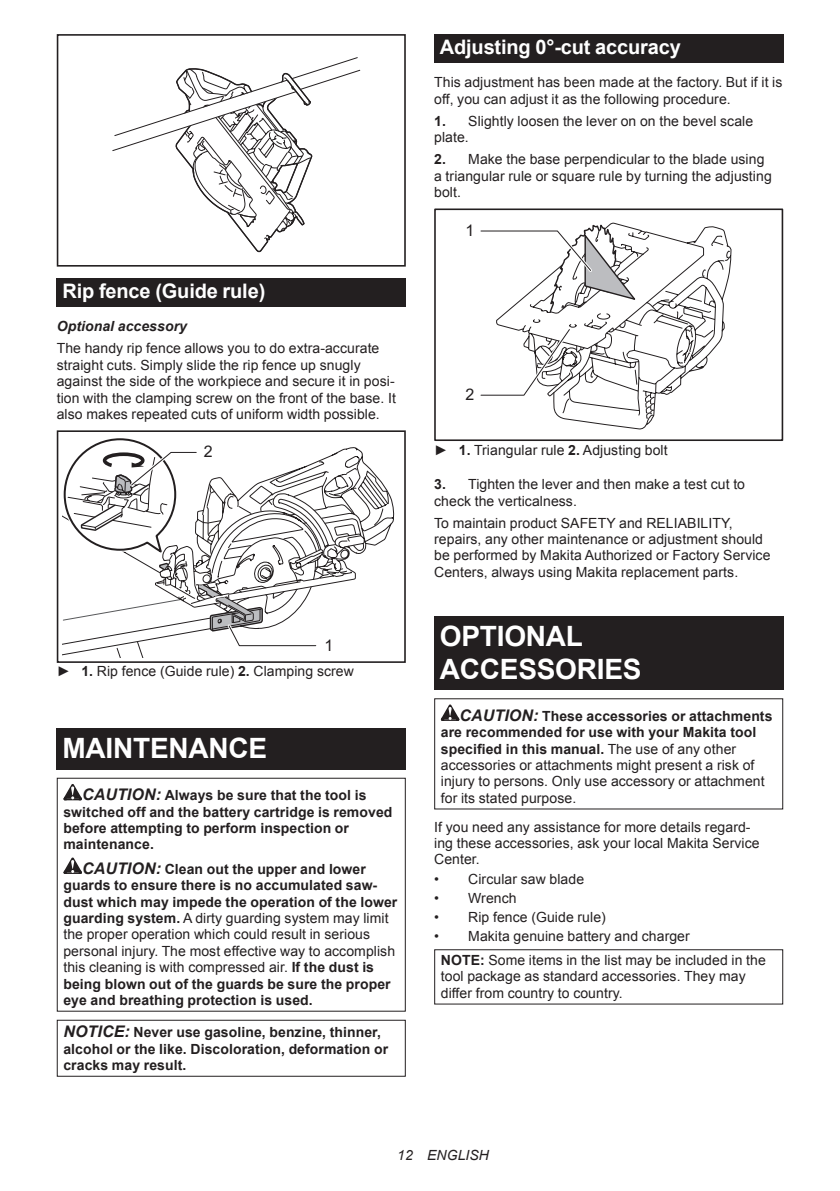
<style>
.page{position:relative;width:840px;height:1191px;background:#fff}
.page>*{position:absolute;margin:0;border:0;box-sizing:border-box;transform-origin:0 0}
.t1{font:700 28px/32.8px "Arial";letter-spacing:-.01em;color:#fff}
.t2{font:700 20px "Arial";letter-spacing:-.01em;color:#fff}
.t3{font:16px "Arial";color:#231f20}
.t4{font:14px/16.4px "Arial";letter-spacing:.005em;color:#231f20}
.t5{font:700 14px/16.4px "Arial";letter-spacing:.005em;color:#231f20}
.t6{font:italic 700 14px "Arial";letter-spacing:.005em;color:#231f20}
.t7{font:italic 14px "Arial";letter-spacing:.005em;color:#231f20}
.s1{font-weight:700}
.s2{font-style:italic;font-size:16px}
.s3{font-weight:400}
.s4{font-weight:700;font-style:italic;font-size:16px}
</style>
<div class="page">
<svg style="left:112px;top:57px;width:249px;height:196px"></svg>
<div style="left:57px;top:238px;width:73px;height:29px;background:#fff"></div>
<div style="left:57px;top:34px;width:348px;height:233px;border:2px solid #231f20"></div>
<div style="left:57px;top:278px;width:348px;height:28px;background:#231f20"></div>
<div style="left:57px;top:430px;width:348px;height:233px;border:2px solid #231f20"></div>
<svg style="left:154px;top:430px;width:240px;height:94px"></svg>
<svg style="left:62px;top:436px;width:330px;height:221px"></svg>
<div style="left:57px;top:728px;width:348px;height:41px;background:#231f20"></div>
<svg style="left:63px;top:784px;width:19px;height:16px"></svg>
<svg style="left:63px;top:857px;width:19px;height:17px"></svg>
<div style="left:57px;top:777px;width:348px;height:234px;border:1px solid #231f20"></div>
<div style="left:57px;top:1019px;width:348px;height:57px;border:1px solid #231f20"></div>
<div style="left:434px;top:34px;width:348px;height:29px;background:#231f20"></div>
<svg style="left:553px;top:226px;width:178px;height:204px"></svg>
<div style="left:434px;top:208px;width:348px;height:233px;border:2px solid #231f20"></div>
<svg style="left:477px;top:208px;width:159px;height:190px"></svg>
<div style="left:434px;top:616px;width:348px;height:74px;background:#231f20"></div>
<svg style="left:440px;top:704px;width:19px;height:17px"></svg>
<div style="left:434px;top:949px;width:348px;height:55px;border:1px solid #231f20"></div>
<h2 class="t2" style="left:62px;top:277px;width:204px">Rip fence (Guide rule)</h2>
<p class="t6" style="left:57px;top:317px;width:132px">Optional accessory</p>
<p class="t4" style="left:57px;top:340px;width:340px">The handy rip fence allows you to do extra-accurate straight cuts. Simply slide the rip fence up snugly against the side of the workpiece and secure it in posi&shy;tion with the clamping screw on the front of the base. It also makes repeated cuts of uniform width possible.</p>
<p class="t3" style="left:203px;top:441px;width:10px">2</p>
<p class="t3" style="left:324px;top:635px;width:10px">1</p>
<p class="t4" style="left:57px;top:663px;width:298px">► <span class="s1">1.</span> Rip fence (Guide rule) <span class="s1">2.</span> Clamping screw</p>
<h1 class="t1" style="left:62px;top:733px;width:206px">MAINTENANCE</h1>
<p class="t5" style="left:63px;top:787px;width:330px;text-indent:19px"><span class="s2">CAUTION:</span> Always be sure that the tool is switched off and the battery cartridge is removed before attempting to perform inspection or maintenance.</p>
<p class="t5" style="left:63px;top:861px;width:335px;text-indent:19px"><span class="s2">CAUTION:</span> Clean out the upper and lower guards to ensure there is no accumulated saw&shy;dust which may impede the operation of the lower guarding system. <span class="s3">A dirty guarding system may limit the proper operation which could result in serious personal injury. The most effective way to accomplish this cleaning is with compressed air.</span> If the dust is being blown out of the guards be sure the proper eye and breathing protection is used.</p>
<p class="t5" style="left:63px;top:1024px;width:326px"><span class="s2">NOTICE:</span> Never use gasoline, benzine, thinner, alcohol or the like. Discoloration, deformation or cracks may result.</p>
<h2 class="t2" style="left:439px;top:34px;width:242px">Adjusting 0°-cut accuracy</h2>
<p class="t4" style="left:434px;top:74px;width:349px">This adjustment has been made at the factory. But if it is off, you can adjust it as the following procedure.</p>
<p class="t4" style="left:434px;top:113px;width:320px"><span class="s1">1.</span> Slightly loosen the lever on on the bevel scale plate.</p>
<p class="t4" style="left:434px;top:151px;width:339px"><span class="s1">2.</span> Make the base perpendicular to the blade using a triangular rule or square rule by turning the adjusting bolt.</p>
<p class="t3" style="left:465px;top:221px;width:10px">1</p>
<p class="t3" style="left:465px;top:385px;width:10px">2</p>
<p class="t4" style="left:434px;top:441px;width:235px">► <span class="s1">1.</span> Triangular rule <span class="s1">2.</span> Adjusting bolt</p>
<p class="t4" style="left:434px;top:476px;width:312px"><span class="s1">3.</span> Tighten the lever and then make a test cut to check the verticalness.</p>
<p class="t4" style="left:434px;top:514px;width:337px">To maintain product SAFETY and RELIABILITY, repairs, any other maintenance or adjustment should be performed by Makita Authorized or Factory Service Centers, always using Makita replacement parts.</p>
<h1 class="t1" style="left:439px;top:620px;width:203px">OPTIONAL<br>ACCESSORIES</h1>
<p class="t4" style="left:440px;top:708px;width:333px;text-indent:19px"><span class="s4">CAUTION:</span> <span class="s1">These accessories or attachments are recommended for use with your Makita tool specified in this manual.</span> The use of any other accessories or attachments might present a risk of injury to persons. Only use accessory or attachment for its stated purpose.</p>
<p class="t4" style="left:434px;top:818px;width:327px">If you need any assistance for more details regard&shy;ing these accessories, ask your local Makita Service<br>Center.</p>
<p class="t4" style="left:434px;top:870px;width:151px">• Circular saw blade</p>
<p class="t4" style="left:434px;top:889px;width:84px">• Wrench</p>
<p class="t4" style="left:434px;top:909px;width:173px">• Rip fence (Guide rule)</p>
<p class="t4" style="left:440px;top:924px;width:326px;line-height:23.8px;text-indent:-7px">• Makita genuine battery and charger<br><span class="s1">NOTE:</span> Some items in the list may be included in the</p>
<p class="t4" style="left:440px;top:968px;width:306px">tool package as standard accessories. They may differ from country to country.</p>
<p class="t7" style="left:397px;top:1146px;width:93px">12 ENGLISH</p>
</div>
